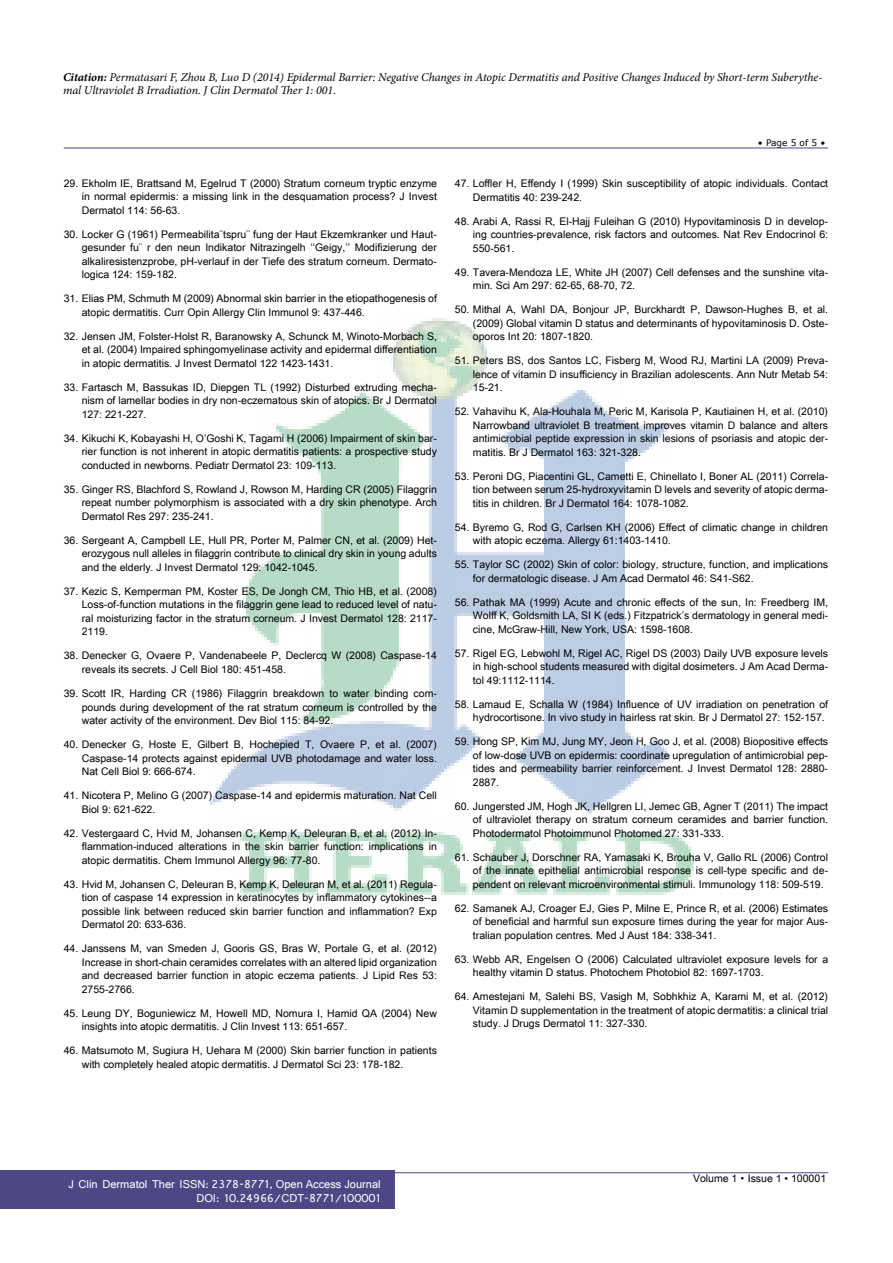
<style>
.page{position:relative;width:893px;height:1263px;background:#fff}
.page>*{position:absolute;margin:0;border:0;box-sizing:border-box;transform-origin:0 0}
.t1{font:italic 12px/13.5px "Minion Pro";letter-spacing:-.005em;color:#000}
.t2{font:12px/14.2px "Shruti";color:#fff;text-align:right}
.t3{font:10.5px/13.5px "Arial Unicode MS";color:#000;text-align:justify}
.t4{font:9px "MS Reference Sans Serif";color:#000}
.s1{font-weight:700}
.s2{font-family:"Batang"}
</style>
<div class="page">
<hr style="left:64px;top:148px;width:764px;height:1px;background:#4d4785">
<hr style="left:64px;top:1172px;width:764px;height:1px;background:#4d4785">
<div style="left:0;top:1171px;width:394px;height:38px;background:#4d4785"></div>
<img style="left:211px;top:318px;width:482px;height:576px">
<p class="t1" style="left:63px;top:70px;width:761px"><span class="s1">Citation:</span> Permatasari F, Zhou B, Luo D (2014) Epidermal Barrier: Negative Changes in Atopic Dermatitis and Positive Changes Induced by Short-term Suberythe&shy;mal Ultraviolet B Irradiation. J Clin Dermatol Ther 1: 001.</p>
<p class="t3" style="left:82px;top:176px;width:357px;text-indent:-18px">29. Ekholm IE, Brattsand M, Egelrud T (2000) Stratum corneum tryptic enzyme in normal epidermis: a missing link in the desquamation process? J Invest Dermatol 114: 56-63.</p>
<p class="t3" style="left:82px;top:227px;width:357px;text-indent:-18px">30. Locker G (1961) Permeabilita¨tspru¨ fung der Haut Ekzemkranker und Haut&shy;gesunder fu¨ r den neun Indikator Nitrazingelh ‘‘Geigy,’’ Modifizierung der alkaliresistenzprobe, pH-verlauf in der Tiefe des stratum corneum. Dermato&shy;logica 124: 159-182.</p>
<p class="t3" style="left:82px;top:292px;width:357px;text-indent:-18px">31. Elias PM, Schmuth M (2009) Abnormal skin barrier in the etiopathogenesis of atopic dermatitis. Curr Opin Allergy Clin Immunol 9: 437-446.</p>
<p class="t3" style="left:82px;top:329px;width:357px;text-indent:-18px">32. Jensen JM, Folster-Holst R, Baranowsky A, Schunck M, Winoto-Morbach S, et al. (2004) Impaired sphingomyelinase activity and epidermal differentiation in atopic dermatitis. J Invest Dermatol 122 1423-1431.</p>
<p class="t3" style="left:82px;top:380px;width:357px;text-indent:-18px">33. Fartasch M, Bassukas ID, Diepgen TL (1992) Disturbed extruding mecha&shy;nism of lamellar bodies in dry non-eczematous skin of atopics. Br J Dermatol 127: 221-227.</p>
<p class="t3" style="left:82px;top:431px;width:357px;text-indent:-18px">34. Kikuchi K, Kobayashi H, O’Goshi K, Tagami H (2006) Impairment of skin bar&shy;rier function is not inherent in atopic dermatitis patients: a prospective study conducted in newborns. Pediatr Dermatol 23: 109-113.</p>
<p class="t3" style="left:82px;top:482px;width:357px;text-indent:-18px">35. Ginger RS, Blachford S, Rowland J, Rowson M, Harding CR (2005) Filaggrin repeat number polymorphism is associated with a dry skin phenotype. Arch Dermatol Res 297: 235-241.</p>
<p class="t3" style="left:82px;top:533px;width:357px;text-indent:-18px">36. Sergeant A, Campbell LE, Hull PR, Porter M, Palmer CN, et al. (2009) Het&shy;erozygous null alleles in filaggrin contribute to clinical dry skin in young adults and the elderly. J Invest Dermatol 129: 1042-1045.</p>
<p class="t3" style="left:82px;top:584px;width:357px;text-indent:-18px">37. Kezic S, Kemperman PM, Koster ES, De Jongh CM, Thio HB, et al. (2008)<br>Loss-of-function mutations in the filaggrin gene lead to reduced level of natu&shy;ral moisturizing factor in the stratum corneum. J Invest Dermatol 128: 2117- 2119.</p>
<p class="t3" style="left:82px;top:649px;width:357px;text-indent:-18px">38. Denecker G, Ovaere P, Vandenabeele P, Declercq W (2008) Caspase-14 reveals its secrets. J Cell Biol 180: 451-458.</p>
<p class="t3" style="left:82px;top:686px;width:357px;text-indent:-18px">39. Scott IR, Harding CR (1986) Filaggrin breakdown to water binding com&shy;pounds during development of the rat stratum corneum is controlled by the water activity of the environment. Dev Biol 115: 84-92.</p>
<p class="t3" style="left:82px;top:737px;width:357px;text-indent:-18px">40. Denecker G, Hoste E, Gilbert B, Hochepied T, Ovaere P, et al. (2007)<br>Caspase-14 protects against epidermal UVB photodamage and water loss.<br>Nat Cell Biol 9: 666-674.</p>
<p class="t3" style="left:82px;top:788px;width:357px;text-indent:-18px">41. Nicotera P, Melino G (2007) Caspase-14 and epidermis maturation. Nat Cell<br>Biol 9: 621-622.</p>
<p class="t3" style="left:82px;top:826px;width:357px;text-indent:-18px">42. Vestergaard C, Hvid M, Johansen C, Kemp K, Deleuran B, et al. (2012) In&shy;flammation-induced alterations in the skin barrier function: implications in atopic dermatitis. Chem Immunol Allergy 96: 77-80.</p>
<p class="t3" style="left:82px;top:877px;width:357px;text-indent:-18px">43. Hvid M, Johansen C, Deleuran B, Kemp K, Deleuran M, et al. (2011) Regula&shy;tion of caspase 14 expression in keratinocytes by inflammatory cytokines--a possible link between reduced skin barrier function and inflammation? Exp Dermatol 20: 633-636.</p>
<p class="t3" style="left:82px;top:941px;width:357px;text-indent:-18px">44. Janssens M, van Smeden J, Gooris GS, Bras W, Portale G, et al. (2012)<br>Increase in short-chain ceramides correlates with an altered lipid organization and decreased barrier function in atopic eczema patients. J Lipid Res 53:<br>2755-2766.</p>
<p class="t3" style="left:82px;top:1006px;width:357px;text-indent:-18px">45. Leung DY, Boguniewicz M, Howell MD, Nomura I, Hamid QA (2004) New insights into atopic dermatitis. J Clin Invest 113: 651-657.</p>
<p class="t3" style="left:82px;top:1043px;width:357px;text-indent:-18px">46. Matsumoto M, Sugiura H, Uehara M (2000) Skin barrier function in patients with completely healed atopic dermatitis. J Dermatol Sci 23: 178-182.</p>
<p class="t4" style="left:758px;top:137px;width:69px">• Page 5 of 5 •</p>
<p class="t3" style="left:473px;top:176px;width:357px;text-indent:-18px">47. Loffler H, Effendy I (1999) Skin susceptibility of atopic individuals. Contact<br>Dermatitis 40: 239-242.</p>
<p class="t3" style="left:473px;top:214px;width:357px;text-indent:-18px">48. Arabi A, Rassi R, El-Hajj Fuleihan G (2010) Hypovitaminosis D in develop&shy;ing countries-prevalence, risk factors and outcomes. Nat Rev Endocrinol 6:<br>550-561.</p>
<p class="t3" style="left:473px;top:265px;width:357px;text-indent:-18px">49. Tavera-Mendoza LE, White JH (2007) Cell defenses and the sunshine vita&shy;min. Sci Am 297: 62-65, 68-70, 72.</p>
<p class="t3" style="left:473px;top:302px;width:357px;text-indent:-18px">50. Mithal A, Wahl DA, Bonjour JP, Burckhardt P, Dawson-Hughes B, et al. (2009) Global vitamin D status and determinants of hypovitaminosis D. Oste&shy;oporos Int 20: 1807-1820.</p>
<p class="t3" style="left:473px;top:353px;width:357px;text-indent:-18px">51. Peters BS, dos Santos LC, Fisberg M, Wood RJ, Martini LA (2009) Preva&shy;lence of vitamin D insufficiency in Brazilian adolescents. Ann Nutr Metab 54:<br>15-21.</p>
<p class="t3" style="left:473px;top:404px;width:357px;text-indent:-18px">52. Vahavihu K, Ala-Houhala M, Peric M, Karisola P, Kautiainen H, et al. (2010)<br>Narrowband ultraviolet B treatment improves vitamin D balance and alters antimicrobial peptide expression in skin lesions of psoriasis and atopic der&shy;matitis. Br J Dermatol 163: 321-328.</p>
<p class="t3" style="left:473px;top:469px;width:357px;text-indent:-18px">53. Peroni DG, Piacentini GL, Cametti E, Chinellato I, Boner AL (2011) Correla&shy;tion between serum 25-hydroxyvitamin D levels and severity of atopic derma&shy;titis in children. Br J Dermatol 164: 1078-1082.</p>
<p class="t3" style="left:473px;top:520px;width:357px;text-indent:-18px">54. Byremo G, Rod G, Carlsen KH (2006) Effect of climatic change in children with atopic eczema. Allergy 61:1403-1410.</p>
<p class="t3" style="left:473px;top:557px;width:357px;text-indent:-18px">55. Taylor SC (2002) Skin of color: biology, structure, function, and implications for dermatologic disease. J Am Acad Dermatol 46: S41-S62.</p>
<p class="t3" style="left:473px;top:595px;width:357px;text-indent:-18px">56. Pathak MA (1999) Acute and chronic effects of the sun, In: Freedberg IM, Wolff K, Goldsmith LA, SI K (eds.) Fitzpatrick’s dermatology in general medi&shy;cine, McGraw-Hill, New York, USA: 1598-1608.</p>
<p class="t3" style="left:473px;top:646px;width:357px;text-indent:-18px">57. Rigel EG, Lebwohl M, Rigel AC, Rigel DS (2003) Daily UVB exposure levels in high-school students measured with digital dosimeters. J Am Acad Derma&shy;tol 49:1112-1114.</p>
<p class="t3" style="left:473px;top:697px;width:357px;text-indent:-18px">58. Lamaud E, Schalla W (1984) Influence of UV irradiation on penetration of hydrocortisone. In vivo study in hairless rat skin. Br J Dermatol 27: 152-157.</p>
<p class="t3" style="left:473px;top:734px;width:357px;text-indent:-18px">59. Hong SP, Kim MJ, Jung MY, Jeon H, Goo J, et al. (2008) Biopositive effects of low-dose UVB on epidermis: coordinate upregulation of antimicrobial pep&shy;tides and permeability barrier reinforcement. J Invest Dermatol 128: 2880- 2887.</p>
<p class="t3" style="left:473px;top:799px;width:357px;text-indent:-18px">60. Jungersted JM, Hogh JK, Hellgren LI, Jemec GB, Agner T (2011) The impact of ultraviolet therapy on stratum corneum ceramides and barrier function.<br>Photodermatol Photoimmunol Photomed 27: 331-333.</p>
<p class="t3" style="left:473px;top:850px;width:357px;text-indent:-18px">61. Schauber J, Dorschner RA, Yamasaki K, Brouha V, Gallo RL (2006) Control of the innate epithelial antimicrobial response is cell-type specific and de&shy;pendent on relevant microenvironmental stimuli. Immunology 118: 509-519.</p>
<p class="t3" style="left:473px;top:901px;width:357px;text-indent:-18px">62. Samanek AJ, Croager EJ, Gies P, Milne E, Prince R, et al. (2006) Estimates of beneficial and harmful sun exposure times during the year for major Aus&shy;tralian population centres. Med J Aust 184: 338-341.</p>
<p class="t3" style="left:473px;top:952px;width:357px;text-indent:-18px">63. Webb AR, Engelsen O (2006) Calculated ultraviolet exposure levels for a healthy vitamin D status. Photochem Photobiol 82: 1697-1703.</p>
<p class="t3" style="left:473px;top:989px;width:357px;text-indent:-18px">64. Amestejani M, Salehi BS, Vasigh M, Sobhkhiz A, Karami M, et al. (2012)<br>Vitamin D supplementation in the treatment of atopic dermatitis: a clinical trial study. J Drugs Dermatol 11: 327-330.</p>
<p class="t2" style="left:68px;top:1176px;width:314px">J Clin Dermatol Ther ISSN: 2378-8771, Open Access Journal<br>DOI: 10.24966/CDT-8771/100001</p>
<p class="t3" style="left:693px;top:1171px;width:135px">Volume 1 <span class="s2">•</span> Issue 1 • 100001</p>
</div>
